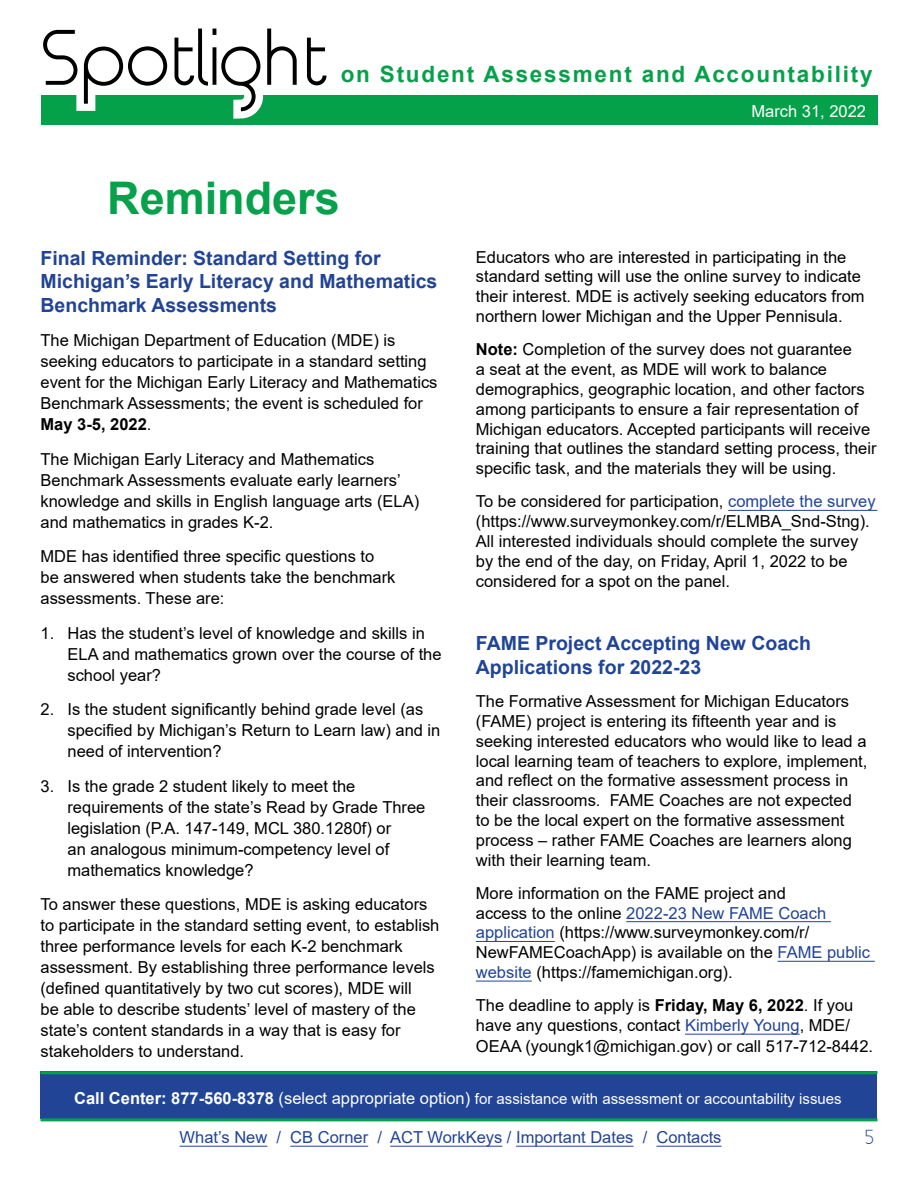
<style>
.page{position:relative;width:918px;height:1188px;background:#fff}
.page>*{position:absolute;margin:0;border:0;box-sizing:border-box;transform-origin:0 0}
.t1{font:700 45px "Arial";color:#06a14b}
.t2{font:700 22.5px "Arial";letter-spacing:.08em;color:#05a14a}
.t3{font:700 19.5px/23.4px "Arial";color:#214497}
.t4{font:16.5px/19.8px "Arial";color:#000}
.t5{font:16.5px "Arial";color:#214497}
.t6{font:16.5px "Arial";color:#fff}
.t7{font:16.5px "Time Burner";color:#214497}
.t8{font:15px "Arial";color:#fff}
.s1{font-weight:700}
.s2{color:#214497}
.s3{font-weight:700;font-size:16.5px}
.s4{font-size:16.5px}
</style>
<div class="page">
<div style="left:40px;top:1071px;width:838px;height:47px;background:#214497"></div>
<hr style="left:40px;top:1071px;width:838px;height:3px;background:#06a14b">
<hr style="left:40px;top:1118px;width:838px;height:3px;background:#06a14b">
<hr style="left:180px;top:1146px;width:87px;height:1px;background:#214497">
<hr style="left:290px;top:1146px;width:78px;height:1px;background:#214497">
<hr style="left:390px;top:1146px;width:112px;height:1px;background:#214497">
<hr style="left:516px;top:1146px;width:118px;height:1px;background:#214497">
<hr style="left:656px;top:1146px;width:66px;height:1px;background:#214497">
<div style="left:41px;top:95px;width:837px;height:30px;background:#05a14a"></div>
<svg style="left:43px;top:28px;width:284px;height:91px"></svg>
<hr style="left:728px;top:510px;width:149px;height:1px;background:#214497">
<hr style="left:626px;top:921px;width:205px;height:1px;background:#214497">
<hr style="left:476px;top:941px;width:79px;height:1px;background:#214497">
<hr style="left:778px;top:961px;width:97px;height:1px;background:#214497">
<hr style="left:476px;top:981px;width:56px;height:1px;background:#214497">
<hr style="left:685px;top:1034px;width:115px;height:1px;background:#214497">
<h2 class="t2" style="left:341px;top:59px;width:533px">on Student Assessment and Accountability</h2>
<p class="t6" style="left:752px;top:100px;width:116px">March 31, 2022</p>
<h1 class="t1" style="left:107px;top:167px;width:234px">Reminders</h1>
<h2 class="t3" style="left:40px;top:246px;width:398px">Final Reminder: Standard Setting for<br>Michigan’s Early Literacy and Mathematics<br>Benchmark Assessments</h2>
<p class="t4" style="left:40px;top:330px;width:399px;line-height:21px">The Michigan Department of Education (MDE) is seeking educators to participate in a standard setting event for the Michigan Early Literacy and Mathematics Benchmark Assessments; the event is scheduled for <span class="s1">May 3-5, 2022</span>.</p>
<p class="t4" style="left:40px;top:448px;width:380px;line-height:21px">The Michigan Early Literacy and Mathematics Benchmark Assessments evaluate early learners’ knowledge and skills in English language arts (ELA) and mathematics in grades K-2.</p>
<p class="t4" style="left:40px;top:546px;width:356px;line-height:21px">MDE has identified three specific questions to be answered when students take the benchmark assessments. These are:</p>
<p class="t4" style="left:67px;top:622px;width:376px;line-height:21px;text-indent:-27px">1. Has the student’s level of knowledge and skills in<br>ELA and mathematics grown over the course of the school year?</p>
<p class="t4" style="left:67px;top:699px;width:374px;line-height:21px;text-indent:-27px">2. Is the student significantly behind grade level (as specified by Michigan’s Return to Learn law) and in need of intervention?</p>
<p class="t4" style="left:67px;top:775px;width:360px;line-height:21px;text-indent:-27px">3. Is the grade 2 student likely to meet the requirements of the state’s Read by Grade Three legislation (P.A. 147-149, MCL 380.1280f) or<br>an analogous minimum-competency level of mathematics knowledge?</p>
<p class="t4" style="left:40px;top:894px;width:400px;line-height:21px">To answer these questions, MDE is asking educators to participate in the standard setting event, to establish three performance levels for each K-2 benchmark assessment. By establishing three performance levels (defined quantitatively by two cut scores), MDE will<br>be able to describe students’ level of mastery of the state’s content standards in a way that is easy for stakeholders to understand.</p>
<p class="t4" style="left:476px;top:247px;width:390px">Educators who are interested in participating in the standard setting will use the online survey to indicate their interest. MDE is actively seeking educators from northern lower Michigan and the Upper Pennisula.</p>
<p class="t4" style="left:476px;top:340px;width:402px"><span class="s1">Note:</span> Completion of the survey does not guarantee<br>a seat at the event, as MDE will work to balance demographics, geographic location, and other factors among participants to ensure a fair representation of Michigan educators. Accepted participants will receive training that outlines the standard setting process, their specific task, and the materials they will be using.</p>
<p class="t4" style="left:476px;top:492px;width:401px">To be considered for participation, <span class="s2">complete the survey </span>(https://www.surveymonkey.com/r/ELMBA_Snd-Stng).<br>All interested individuals should complete the survey by the end of the day, on Friday, April 1, 2022 to be considered for a spot on the panel.</p>
<h3 class="t3" style="left:476px;top:632px;width:337px">FAME Project Accepting New Coach<br>Applications for 2022-23</h3>
<p class="t4" style="left:476px;top:691px;width:393px">The Formative Assessment for Michigan Educators (FAME) project is entering its fifteenth year and is seeking interested educators who would like to lead a local learning team of teachers to explore, implement, and reflect on the formative assessment process in their classrooms. FAME Coaches are not expected to be the local expert on the formative assessment process – rather FAME Coaches are learners along with their learning team.</p>
<p class="t4" style="left:476px;top:883px;width:396px">More information on the FAME project and<br>access to the online <span class="s2">2022-23 New FAME Coach application</span> (https://www.surveymonkey.com/r/ NewFAMECoachApp) is available on the <span class="s2">FAME public website</span> (https://famemichigan.org).</p>
<p class="t4" style="left:476px;top:995px;width:399px;line-height:20.4px">The deadline to apply is <span class="s1">Friday, May 6, 2022</span>. If you have any questions, contact <span class="s2">Kimberly Young</span>, MDE/<br>OEAA (youngk1@michigan.gov) or call 517-712-8442.</p>
<p class="t8" style="left:74px;top:1088px;width:769px"><span class="s3">Call Center: 877-560-8378</span> <span class="s4">(select appropriate option)</span> for assistance with assessment or accountability issues</p>
<p class="t5" style="left:180px;top:1126px;width:543px">What’s New / CB Corner / ACT WorkKeys / Important Dates / Contacts</p>
<p class="t7" style="left:865px;top:1129px;width:11px">5</p>
</div>
